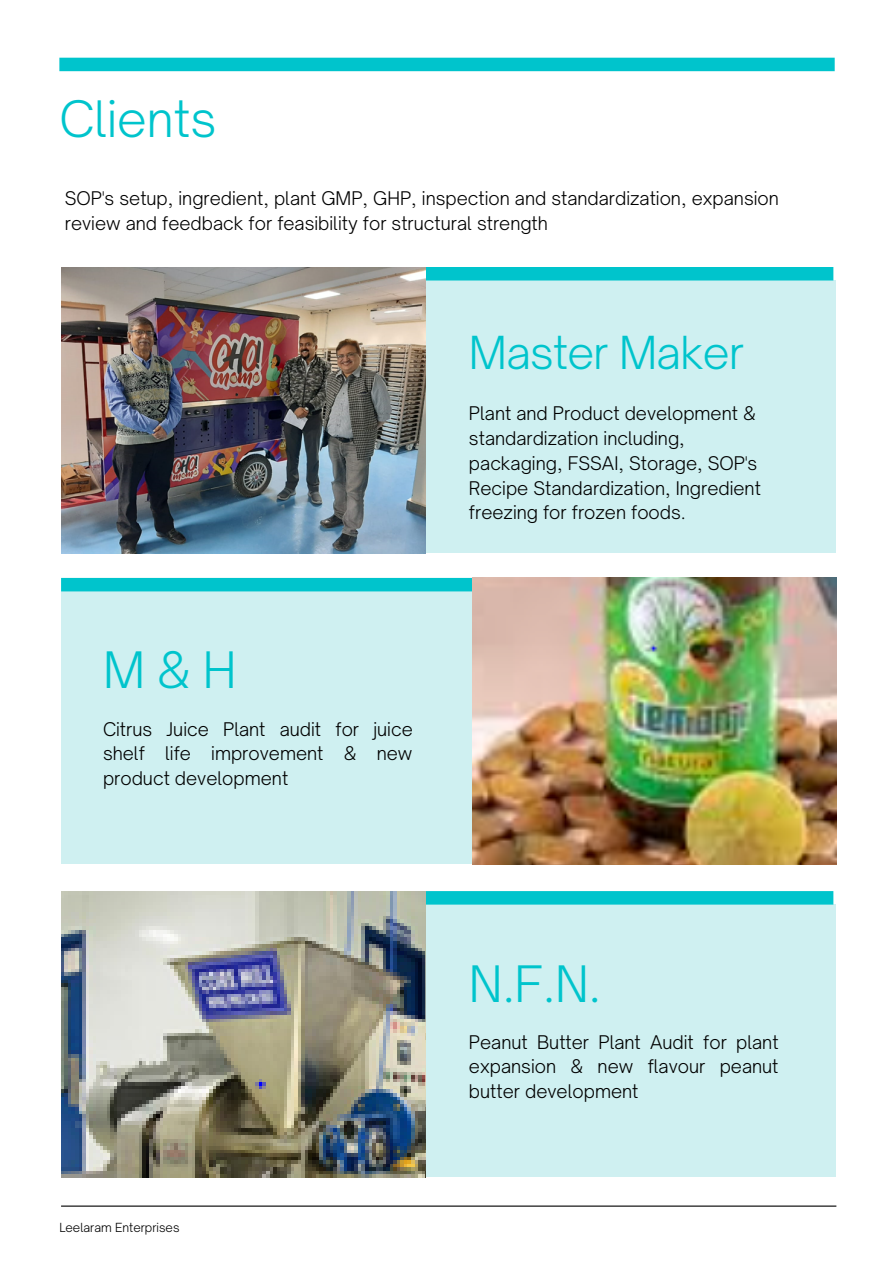
<style>
.page{position:relative;width:894px;height:1264px;background:#fff}
.page>*{position:absolute;margin:0;border:0;box-sizing:border-box;transform-origin:0 0}
.t1{font:300 48px "Open Sauce One";color:#00c4cc}
.t2{font:300 43.5px "Open Sauce One";letter-spacing:-.015em;color:#00c4cc}
.t3{font:300 18px/24.8px "Open Sauce One";color:#000}
.t4{font:300 12px "Open Sauce One";color:#000}
</style>
<div class="page">
<div style="left:59px;top:58px;width:775px;height:13px;background:#00c4cc"></div>
<hr style="left:61px;top:1205px;width:775px;height:1px;background:#000">
<div style="left:61px;top:904px;width:774px;height:273px;background:#cff0f1"></div>
<div style="left:61px;top:591px;width:468px;height:273px;background:#cff0f1"></div>
<div style="left:61px;top:280px;width:774px;height:273px;background:#cff0f1"></div>
<div style="left:400px;top:891px;width:433px;height:13px;background:#00c4cc"></div>
<div style="left:61px;top:578px;width:468px;height:13px;background:#00c4cc"></div>
<div style="left:400px;top:267px;width:433px;height:13px;background:#00c4cc"></div>
<img style="left:61px;top:891px;width:364px;height:286px">
<img style="left:472px;top:578px;width:364px;height:286px">
<img style="left:61px;top:267px;width:364px;height:286px">
<h1 class="t1" style="left:59px;top:89px;width:159px">Clients</h1>
<p class="t3" style="left:65px;top:185px;width:715px">SOP's setup, ingredient, plant GMP, GHP, inspection and standardization, expansion review and feedback for feasibility for structural strength</p>
<h2 class="t2" style="left:469px;top:325px;width:276px">Master Maker</h2>
<h1 class="t1" style="left:103px;top:640px;width:135px">M&amp;H</h1>
<p class="t3" style="left:103px;top:716px;width:311px;text-align:justify">Citrus Juice Plant audit for juice shelf life improvement &amp; new product development</p>
<p class="t3" style="left:469px;top:401px;width:293px">Plant and Product development &amp; standardization including, packaging, FSSAI, Storage, SOP's<br>Recipe Standardization, Ingredient freezing for frozen foods.</p>
<p class="t4" style="left:59px;top:1220px;width:122px">Leelaram Enterprises</p>
<h1 class="t1" style="left:469px;top:953px;width:134px">N.F.N.</h1>
<p class="t3" style="left:469px;top:1029px;width:311px;text-align:justify">Peanut Butter Plant Audit for plant expansion &amp; new flavour peanut butter development</p>
</div>
